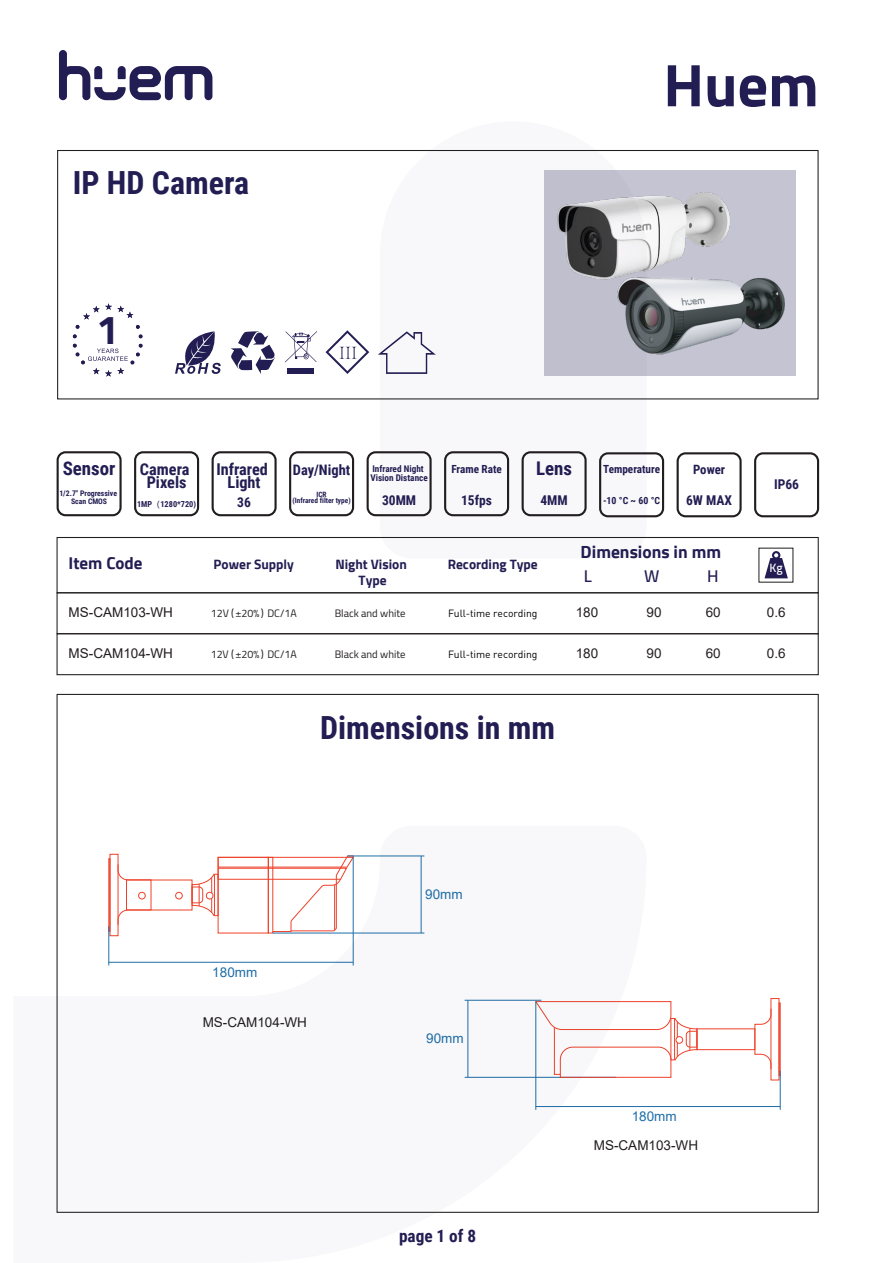
<style>
.page{position:relative;width:893px;height:1263px;background:#fff}
.page>*{position:absolute;margin:0;border:0;box-sizing:border-box;transform-origin:0 0}
.t1{font:700 60.3px "Cairo";color:#221d53}
.t2{font:700 40.05px "Cairo";color:#221d53}
.t3{font:700 31.95px "Roboto Condensed";color:#221d53}
.t4{font:700 18.9px "Roboto Condensed";color:#221d53}
.t5{font:700 17.55px "Cairo";color:#221d53}
.t6{font:700 17.25px "Roboto Condensed";color:#221d53}
.t7{font:700 16.95px "Cairo";color:#221d53}
.t8{font:600 16.95px "Cairo";color:#221d53}
.t9{font:700 16.2px/12.9px "Roboto Condensed";color:#221d53;text-align:center}
.t10{font:700 14.4px "Roboto Condensed";color:#221d53}
.t11{font:13.5px "Arial";color:#221e1f}
.t12{font:700 13.5px/16.2px "Cairo";color:#221d53;text-align:center}
.t13{font:700 13.5px "Roboto Condensed";color:#221d53}
.t14{font:13.5px "Arial";color:#1e6ea7}
.t15{font:700 12.75px "Roboto Condensed";color:#221d53}
.t16{font:600 12.15px "Cairo";color:#fff}
.t17{font:700 11.25px "Roboto Condensed";color:#221d53}
.t18{font:10.65px "Cairo";color:#221e1f}
.t19{font:10.35px "DIN";letter-spacing:-.005em;color:#000}
.t20{font:700 9.9px "Roboto Condensed";color:#221d53}
.t21{font:700 9.15px/9px "Roboto Condensed";color:#221d53}
.t22{font:700 8.25px "Roboto Condensed";color:#221d53}
.t23{font:700 7.8px/7.8px "Roboto Condensed";color:#221d53;text-align:center}
.t24{font:700 7.35px/6.6px "Roboto Condensed";color:#221d53;text-align:center}
.s1{font-family:"Microsoft Ya Hei";font-weight:400}
.s2{font-family:"FZYTK GBK1 0"}
</style>
<div class="page">
<svg style="left:73px;top:303px;width:70px;height:35px"></svg>
<svg style="left:73px;top:344px;width:70px;height:33px"></svg>
<svg style="left:175px;top:331px;width:46px;height:43px"></svg>
<svg style="left:231px;top:331px;width:44px;height:43px"></svg>
<svg style="left:326px;top:330px;width:43px;height:44px"></svg>
<div style="left:287px;top:369px;width:27px;height:5px;background:#221d53"></div>
<svg style="left:285px;top:331px;width:32px;height:31px"></svg>
<div style="left:57px;top:537px;width:762px;height:56px;border:1px solid #221e1f"></div>
<div style="left:57px;top:592px;width:762px;height:42px;border:1px solid #221e1f"></div>
<div style="left:57px;top:633px;width:762px;height:42px;border:1px solid #221e1f"></div>
<svg style="left:764px;top:551px;width:24px;height:27px"></svg>
<div style="left:57px;top:451px;width:65px;height:65px;border:2px solid #221e1f;border-radius:8px"></div>
<div style="left:134px;top:451px;width:65px;height:65px;border:2px solid #221e1f;border-radius:8px"></div>
<div style="left:212px;top:451px;width:65px;height:65px;border:2px solid #221e1f;border-radius:8px"></div>
<div style="left:367px;top:451px;width:65px;height:65px;border:2px solid #221e1f;border-radius:8px"></div>
<div style="left:289px;top:451px;width:65px;height:65px;border:2px solid #221e1f;border-radius:8px"></div>
<div style="left:599px;top:452px;width:65px;height:65px;border:2px solid #221e1f;border-radius:8px"></div>
<div style="left:677px;top:452px;width:65px;height:65px;border:2px solid #221e1f;border-radius:8px"></div>
<div style="left:754px;top:452px;width:65px;height:65px;border:2px solid #221e1f;border-radius:8px"></div>
<svg style="left:754px;top:998px;width:26px;height:83px"></svg>
<div style="left:779px;top:1003px;width:2px;height:73px;border:1px solid #ef4129"></div>
<hr style="left:771px;top:1009px;width:1px;height:60px;background:#ef4129">
<hr style="left:780px;top:1071px;width:1px;height:39px;background:#1e6ea7">
<hr style="left:536px;top:1106px;width:244px;height:1px;background:#1e6ea7">
<div style="left:697px;top:1028px;width:58px;height:22px;border:1px solid #ef4129"></div>
<svg style="left:647px;top:1001px;width:51px;height:77px"></svg>
<svg style="left:59px;top:50px;width:153px;height:50px"></svg>
<div style="left:544px;top:170px;width:251px;height:205px;background:#c5c4d2"></div>
<img style="left:647px;top:192px;width:83px;height:57px">
<img style="left:647px;top:249px;width:138px;height:106px">
<svg style="left:380px;top:149px;width:267px;height:390px"></svg>
<svg style="left:56px;top:825px;width:591px;height:388px"></svg>
<h3 class="t3" style="left:73px;top:160px;width:178px">IP HD Camera</h3>
<h1 class="t1" style="left:663px;top:50px;width:157px">Huem</h1>
<h2 class="t2" style="left:97px;top:306px;width:24px">1</h2>
<h3 class="t4" style="left:63px;top:455px;width:54px">Sensor</h3>
<p class="t23" style="left:59px;top:489px;width:59px">1/2.7" Progressive<br>Scan CMOS</p>
<p class="t9" style="left:140px;top:462px;width:51px">Camera<br>Pixels</p>
<p class="t22" style="left:137px;top:498px;width:61px">1MP<span class="s1">（</span>1280*720)</p>
<p class="t9" style="left:216px;top:462px;width:53px">Infrared<br>Light</p>
<p class="t13" style="left:237px;top:492px;width:15px">36</p>
<h3 class="t4" style="left:536px;top:455px;width:37px">Lens</h3>
<p class="t13" style="left:540px;top:491px;width:29px">4MM</p>
<p class="t10" style="left:293px;top:459px;width:59px">Day/Night</p>
<p class="t24" style="left:292px;top:490px;width:60px">ICR<br>(Infrared filter type)</p>
<p class="t13" style="left:686px;top:491px;width:48px">6W MAX</p>
<p class="t17" style="left:451px;top:461px;width:52px">Frame Rate</p>
<p class="t17" style="left:603px;top:461px;width:58px">Temperature</p>
<p class="t13" style="left:461px;top:491px;width:32px">15fps</p>
<p class="t20" style="left:603px;top:494px;width:59px">-10 °C ~ 60 °C</p>
<p class="t21" style="left:370px;top:464px;width:59px">Infrared Night<br>Vision Distance</p>
<p class="t13" style="left:382px;top:491px;width:36px">30MM</p>
<p class="t15" style="left:693px;top:461px;width:34px">Power</p>
<p class="t13" style="left:774px;top:474px;width:27px">IP66</p>
<p class="t7" style="left:69px;top:553px;width:76px">Item Code</p>
<p class="t11" style="left:69px;top:603px;width:106px">MS-CAM103-WH</p>
<p class="t11" style="left:69px;top:644px;width:106px">MS-CAM104-WH</p>
<p class="t12" style="left:214px;top:556px;width:82px">Power Supply</p>
<p class="t18" style="left:211px;top:604px;width:88px">12V<span class="s2">（</span>±20%<span class="s2">）</span> DC/1A</p>
<p class="t18" style="left:211px;top:645px;width:88px">12V<span class="s2">（</span>±20%<span class="s2">）</span> DC/1A</p>
<p class="t12" style="left:335px;top:556px;width:73px">Night Vision<br>Type</p>
<p class="t18" style="left:335px;top:604px;width:72px">Black and white</p>
<p class="t18" style="left:335px;top:645px;width:72px">Black and white</p>
<p class="t12" style="left:448px;top:556px;width:92px">Recording Type</p>
<p class="t19" style="left:448px;top:607px;width:91px">Full-time recording</p>
<p class="t19" style="left:448px;top:648px;width:91px">Full-time recording</p>
<h3 class="t3" style="left:320px;top:705px;width:236px">Dimensions in mm</h3>
<p class="t5" style="left:581px;top:542px;width:142px">Dimensions in mm</p>
<p class="t8" style="left:584px;top:562px;width:10px">L</p>
<p class="t8" style="left:644px;top:562px;width:17px">W</p>
<p class="t8" style="left:707px;top:562px;width:13px">H</p>
<p class="t11" style="left:576px;top:603px;width:24px">180</p>
<p class="t11" style="left:646px;top:603px;width:17px">90</p>
<p class="t11" style="left:706px;top:603px;width:17px">60</p>
<p class="t11" style="left:576px;top:644px;width:24px">180</p>
<p class="t11" style="left:646px;top:644px;width:17px">90</p>
<p class="t11" style="left:706px;top:644px;width:17px">60</p>
<p class="t16" style="left:769px;top:558px;width:15px">Kg</p>
<p class="t11" style="left:767px;top:603px;width:20px">0.6</p>
<p class="t11" style="left:767px;top:644px;width:20px">0.6</p>
<p class="t14" style="left:212px;top:963px;width:47px">180mm</p>
<p class="t11" style="left:203px;top:1013px;width:106px">MS-CAM104-WH</p>
<p class="t14" style="left:425px;top:885px;width:39px">90mm</p>
<p class="t14" style="left:426px;top:1029px;width:39px">90mm</p>
<p class="t6" style="left:399px;top:1223px;width:79px">page 1 of 8</p>
<p class="t14" style="left:632px;top:1107px;width:47px">180mm</p>
<p class="t11" style="left:594px;top:1136px;width:106px">MS-CAM103-WH</p>
</div>
